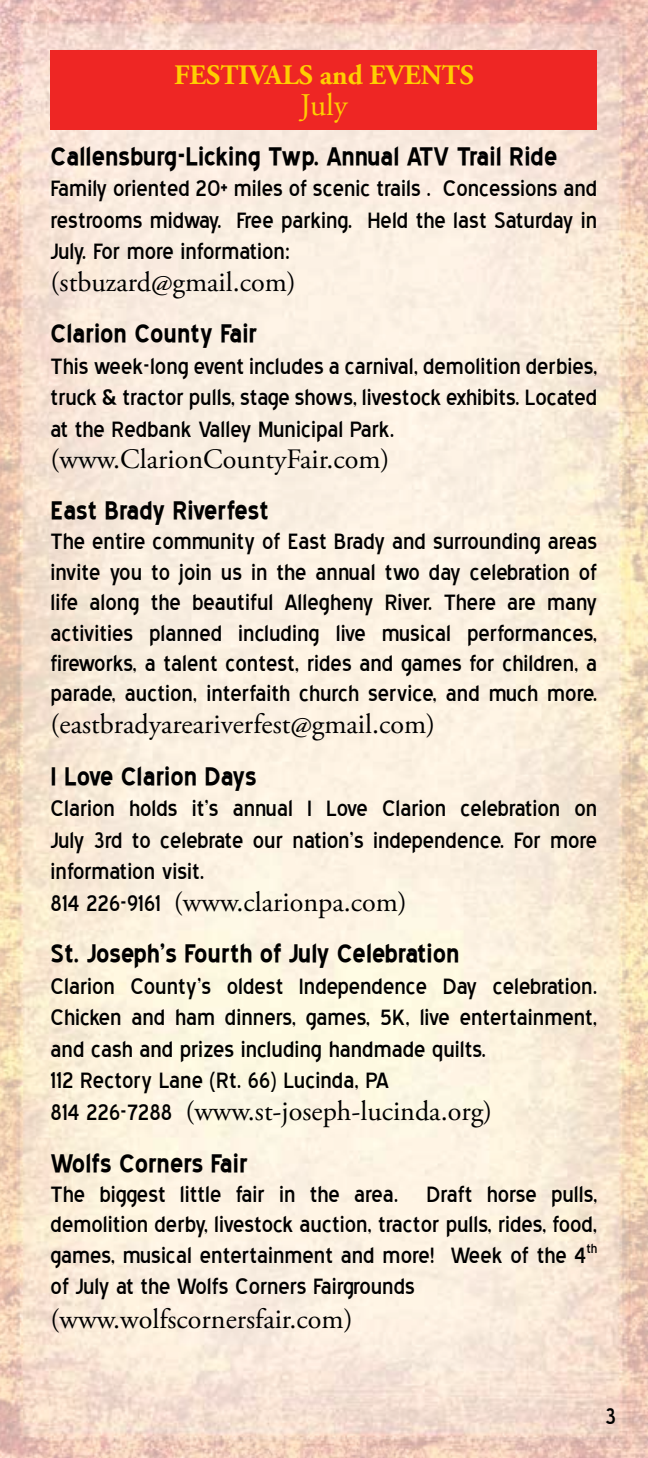
<style>
.page{position:relative;width:648px;height:1458px;background:#fff}
.page>*{position:absolute;margin:0;border:0;box-sizing:border-box;transform-origin:0 0}
.t1{font:700 31.5px "Blue Highway";color:#000}
.t2{font:31.5px "Adobe Garamond Pro";color:#ffce01}
.t3{font:28.12px/31.5px "Blue Highway";color:#000;text-align:justify}
.t4{font:28.12px "Adobe Garamond Pro";color:#000}
.t5{font:700 28.12px "Adobe Garamond Pro";color:#ffce01}
.s1{font-family:"Blue Highway"}
</style>
<div class="page">
<img style="left:0;top:0;width:648px;height:1458px">
<div style="left:51px;top:51px;width:546px;height:79px;background:#ee2624"></div>
<p class="t5" style="left:174px;top:58px;width:301px">FESTIVALS and EVENTS</p>
<p class="t2" style="left:300px;top:86px;width:49px">July</p>
<p class="t1" style="left:51px;top:142px;width:508px">Callensburg-Licking Twp. Annual ATV Trail Ride</p>
<p class="t3" style="left:51px;top:173px;width:548px">Family oriented 20+ miles of scenic trails . Concessions and restrooms midway. Free parking. Held the last Saturday in July. For more information:</p>
<p class="t4" style="left:51px;top:265px;width:247px">(stbuzard@gmail.com)</p>
<p class="t1" style="left:51px;top:319px;width:209px">Clarion County Fair</p>
<p class="t3" style="left:51px;top:351px;width:548px">This week-long event includes a carnival, demolition derbies, truck &amp; tractor pulls, stage shows, livestock exhibits. Located at the Redbank Valley Municipal Park.</p>
<p class="t4" style="left:51px;top:443px;width:340px">(www.ClarionCountyFair.com)</p>
<p class="t1" style="left:51px;top:496px;width:220px">East Brady Riverfest</p>
<p class="t3" style="left:51px;top:527px;width:548px;line-height:30.4px">The entire community of East Brady and surrounding areas invite you to join us in the annual two day celebration of life along the beautiful Allegheny River. There are many activities planned including live musical performances, fireworks, a talent contest, rides and games for children, a parade, auction, interfaith church service, and much more.</p>
<p class="t4" style="left:51px;top:707px;width:386px">(eastbradyareariverfest@gmail.com)</p>
<p class="t1" style="left:51px;top:761px;width:208px">I Love Clarion Days</p>
<p class="t3" style="left:51px;top:793px;width:548px">Clarion holds it’s annual I Love Clarion celebration on July 3rd to celebrate our nation’s independence. For more information visit.</p>
<p class="t4" style="left:51px;top:885px;width:358px"><span class="s1">814 226-9161</span> (www.clarionpa.com)</p>
<p class="t1" style="left:51px;top:939px;width:410px">St. Joseph’s Fourth of July Celebration</p>
<p class="t3" style="left:51px;top:971px;width:548px;text-align:left">Clarion County’s oldest Independence Day celebration.<br>Chicken and ham dinners, games, 5K, live entertainment, and cash and prizes including handmade quilts.<br>112 Rectory Lane (Rt. 66) Lucinda, PA</p>
<p class="t4" style="left:51px;top:1094px;width:443px"><span class="s1">814 226-7288</span> (www.st-joseph-lucinda.org)</p>
<p class="t1" style="left:51px;top:1148px;width:199px">Wolfs Corners Fair</p>
<p class="t3" style="left:51px;top:1179px;width:548px;line-height:30.8px">The biggest little fair in the area. Draft horse pulls, demolition derby, livestock auction, tractor pulls, rides, food, games, musical entertainment and more! Week of the 4<sup>th </sup>of July at the Wolfs Corners Fairgrounds</p>
<p class="t4" style="left:51px;top:1302px;width:304px">(www.wolfscornersfair.com)</p>
<p class="t3" style="left:605px;top:1401px;width:12px">3</p>
</div>
